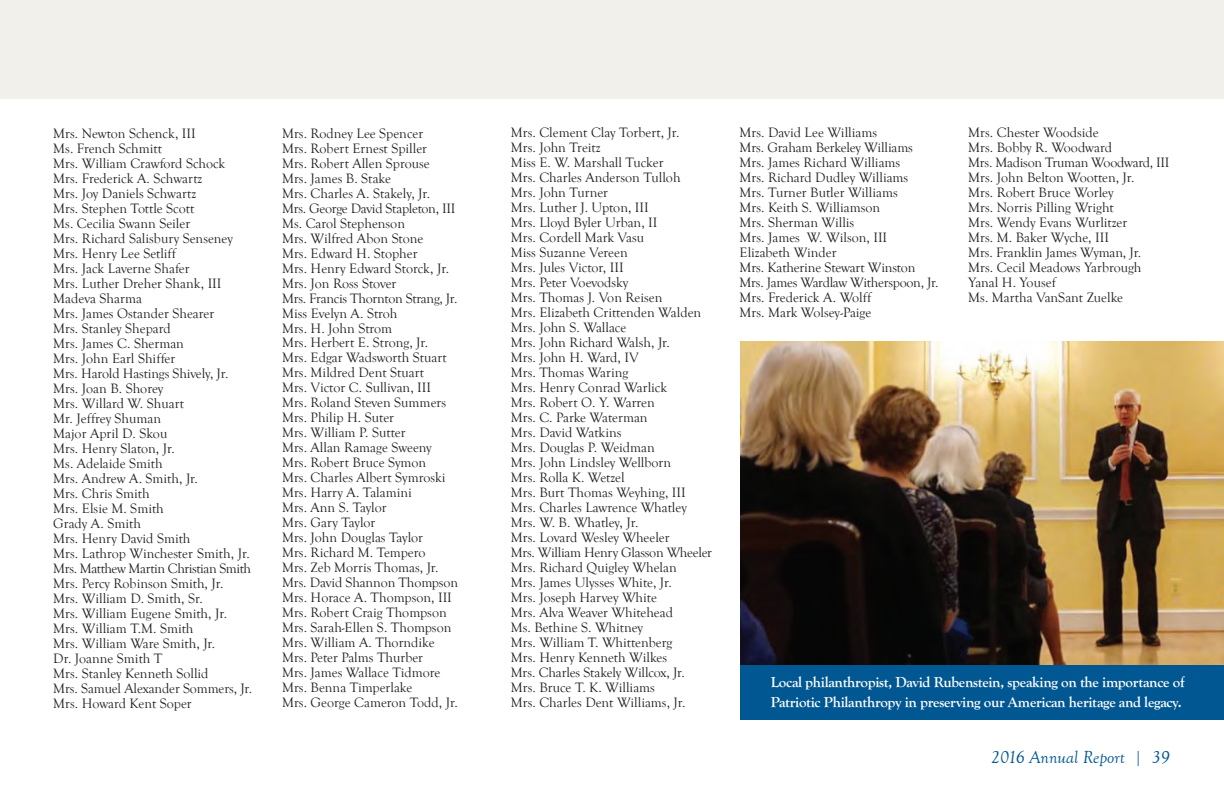
<style>
.page{position:relative;width:1224px;height:792px;background:#fff}
.page>*{position:absolute;margin:0;border:0;box-sizing:border-box;transform-origin:0 0}
.t1{font:italic 18px "Goudy Old Style T";color:#005595}
.t2{font:700 15px/20px "Goudy Old Style T";letter-spacing:-.02em;color:#fff}
.t3{font:14px/15px "Goudy Old Style T";color:#231f20}
</style>
<div class="page">
<div style="left:0;top:0;width:1224px;height:98px;background:#f2f0ea"></div>
<img style="left:741px;top:341px;width:483px;height:324px">
<div style="left:741px;top:665px;width:483px;height:55px;background:#015792"></div>
<p class="t3" style="left:53px;top:126px;width:200px">Mrs. Newton Schenck, III<br>Ms. French Schmitt<br>Mrs. William Crawford Schock<br>Mrs. Frederick A. Schwartz<br>Mrs. Joy Daniels Schwartz<br>Mrs. Stephen Tottle Scott<br>Ms. Cecilia Swann Seiler<br>Mrs. Richard Salisbury Senseney<br>Mrs. Henry Lee Setliff<br>Mrs. Jack Laverne Shafer<br>Mrs. Luther Dreher Shank, III<br>Madeva Sharma<br>Mrs. James Ostander Shearer<br>Mrs. Stanley Shepard<br>Mrs. James C. Sherman<br>Mrs. John Earl Shiffer<br>Mrs. Harold Hastings Shively, Jr.<br>Mrs. Joan B. Shorey<br>Mrs. Willard W. Shuart<br>Mr. Jeffrey Shuman<br>Major April D. Skou<br>Mrs. Henry Slaton, Jr.<br>Ms. Adelaide Smith<br>Mrs. Andrew A. Smith, Jr.<br>Mrs. Chris Smith<br>Mrs. Elsie M. Smith<br>Grady A. Smith<br>Mrs. Henry David Smith<br>Mrs. Lathrop Winchester Smith, Jr.<br>Mrs. Matthew Martin Christian Smith<br>Mrs. Percy Robinson Smith, Jr.<br>Mrs. William D. Smith, Sr.<br>Mrs. William Eugene Smith, Jr.<br>Mrs. William T.M. Smith<br>Mrs. William Ware Smith, Jr.<br>Dr. Joanne Smith T<br>Mrs. Stanley Kenneth Sollid<br>Mrs. Samuel Alexander Sommers, Jr.<br>Mrs. Howard Kent Soper</p>
<p class="t3" style="left:282px;top:126px;width:178px">Mrs. Rodney Lee Spencer<br>Mrs. Robert Ernest Spiller<br>Mrs. Robert Allen Sprouse<br>Mrs. James B. Stake<br>Mrs. Charles A. Stakely, Jr.<br>Mrs. George David Stapleton, III<br>Ms. Carol Stephenson<br>Mrs. Wilfred Abon Stone<br>Mrs. Edward H. Stopher<br>Mrs. Henry Edward Storck, Jr.<br>Mrs. Jon Ross Stover<br>Mrs. Francis Thornton Strang, Jr.<br>Miss Evelyn A. Stroh<br>Mrs. H. John Strom<br>Mrs. Herbert E. Strong, Jr.<br>Mrs. Edgar Wadsworth Stuart<br>Mrs. Mildred Dent Stuart<br>Mrs. Victor C. Sullivan, III<br>Mrs. Roland Steven Summers<br>Mrs. Philip H. Suter<br>Mrs. William P. Sutter<br>Mrs. Allan Ramage Sweeny<br>Mrs. Robert Bruce Symon<br>Mrs. Charles Albert Symroski<br>Mrs. Harry A. Talamini<br>Mrs. Ann S. Taylor<br>Mrs. Gary Taylor<br>Mrs. John Douglas Taylor<br>Mrs. Richard M. Tempero<br>Mrs. Zeb Morris Thomas, Jr.<br>Mrs. David Shannon Thompson<br>Mrs. Horace A. Thompson, III<br>Mrs. Robert Craig Thompson<br>Mrs. Sarah-Ellen S. Thompson<br>Mrs. William A. Thorndike<br>Mrs. Peter Palms Thurber<br>Mrs. James Wallace Tidmore<br>Mrs. Benna Timperlake<br>Mrs. George Cameron Todd, Jr.</p>
<p class="t3" style="left:511px;top:126px;width:203px">Mrs. Clement Clay Torbert, Jr.<br>Mrs. John Treitz<br>Miss E. W. Marshall Tucker<br>Mrs. Charles Anderson Tulloh<br>Mrs. John Turner<br>Mrs. Luther J. Upton, III<br>Mrs. Lloyd Byler Urban, II<br>Mrs. Cordell Mark Vasu<br>Miss Suzanne Vereen<br>Mrs. Jules Victor, III<br>Mrs. Peter Voevodsky<br>Mrs. Thomas J. Von Reisen<br>Mrs. Elizabeth Crittenden Walden<br>Mrs. John S. Wallace<br>Mrs. John Richard Walsh, Jr.<br>Mrs. John H. Ward, IV<br>Mrs. Thomas Waring<br>Mrs. Henry Conrad Warlick<br>Mrs. Robert O. Y. Warren<br>Mrs. C. Parke Waterman<br>Mrs. David Watkins<br>Mrs. Douglas P. Weidman<br>Mrs. John Lindsley Wellborn<br>Mrs. Rolla K. Wetzel<br>Mrs. Burt Thomas Weyhing, III<br>Mrs. Charles Lawrence Whatley<br>Mrs. W. B. Whatley, Jr.<br>Mrs. Lovard Wesley Wheeler<br>Mrs. William Henry Glasson Wheeler<br>Mrs. Richard Quigley Whelan<br>Mrs. James Ulysses White, Jr.<br>Mrs. Joseph Harvey White<br>Mrs. Alva Weaver Whitehead<br>Ms. Bethine S. Whitney<br>Mrs. William T. Whittenberg<br>Mrs. Henry Kenneth Wilkes<br>Mrs. Charles Stakely Willcox, Jr.<br>Mrs. Bruce T. K. Williams<br>Mrs. Charles Dent Williams, Jr.</p>
<p class="t3" style="left:740px;top:125px;width:201px">Mrs. David Lee Williams<br>Mrs. Graham Berkeley Williams<br>Mrs. James Richard Williams<br>Mrs. Richard Dudley Williams<br>Mrs. Turner Butler Williams<br>Mrs. Keith S. Williamson<br>Mrs. Sherman Willis<br>Mrs. James W. Wilson, III<br>Elizabeth Winder<br>Mrs. Katherine Stewart Winston<br>Mrs. James Wardlaw Witherspoon, Jr.<br>Mrs. Frederick A. Wolff<br>Mrs. Mark Wolsey-Paige</p>
<p class="t3" style="left:968px;top:125px;width:203px">Mrs. Chester Woodside<br>Mrs. Bobby R. Woodward<br>Mrs. Madison Truman Woodward, III<br>Mrs. John Belton Wootten, Jr.<br>Mrs. Robert Bruce Worley<br>Mrs. Norris Pilling Wright<br>Mrs. Wendy Evans Wurlitzer<br>Mrs. M. Baker Wyche, III<br>Mrs. Franklin James Wyman, Jr.<br>Mrs. Cecil Meadows Yarbrough<br>Yanal H. Yousef<br>Ms. Martha VanSant Zuelke</p>
<p class="t2" style="left:771px;top:672px;width:415px">Local philanthropist, David Rubenstein, speaking on the importance of<br>Patriotic Philanthropy in preserving our American heritage and legacy.</p>
<p class="t1" style="left:991px;top:748px;width:180px">2016 Annual Report | 39</p>
</div>
